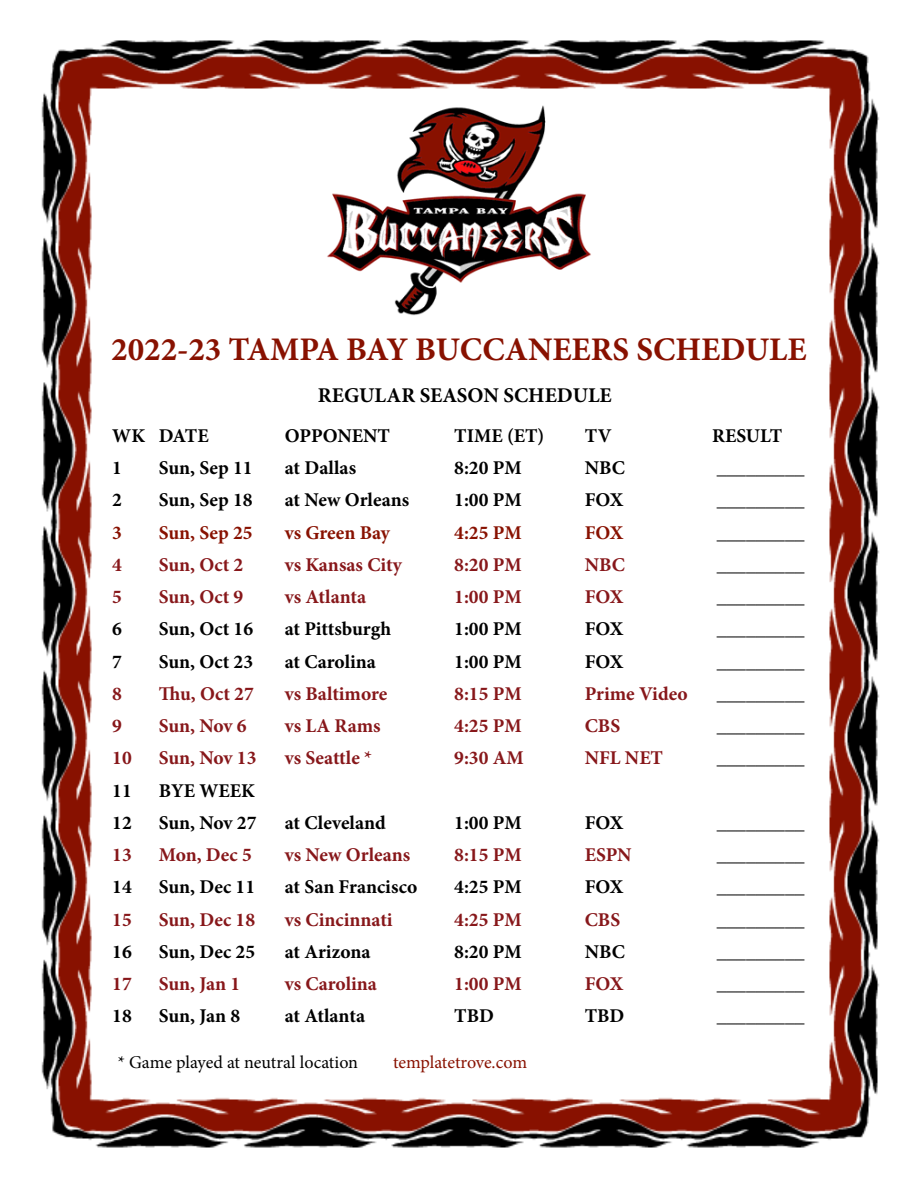
<style>
.page{position:relative;width:918px;height:1188px;background:#fff}
.page>*{position:absolute;margin:0;border:0;box-sizing:border-box;transform-origin:0 0}
.t1{font:700 33px "Minion Pro";color:#810}
.t2{font:700 21px "Minion Pro";color:#000}
.t3{font:700 19.5px "Minion Pro";color:#000}
.t4{font:700 19.5px "Minion Pro";color:#87171a}
.t5{font:700 19.5px "Minion Pro";color:#810}
.t6{font:18px "Minion Pro";color:#000}
.t7{font:18px "Minion Pro";letter-spacing:-.005em;color:#810}
</style>
<div class="page">
<img style="left:41px;top:40px;width:839px;height:1108px">
<img style="left:323px;top:95px;width:272px;height:251px">
<h1 class="t1" style="left:111px;top:326px;width:697px">2022-23 TAMPA BAY BUCCANEERS SCHEDULE</h1>
<p class="t2" style="left:318px;top:381px;width:295px">REGULAR SEASON SCHEDULE</p>
<p class="t3" style="left:112px;top:422px;width:98px">WK DATE</p>
<p class="t3" style="left:285px;top:422px;width:107px">OPPONENT</p>
<p class="t3" style="left:454px;top:422px;width:92px">TIME (ET)</p>
<p class="t3" style="left:585px;top:422px;width:28px">TV</p>
<p class="t3" style="left:712px;top:422px;width:71px">RESULT</p>
<p class="t3" style="left:112px;top:454px;width:11px">1</p>
<p class="t3" style="left:159px;top:454px;width:95px">Sun, Sep 11</p>
<p class="t3" style="left:285px;top:454px;width:73px">at Dallas</p>
<p class="t3" style="left:454px;top:454px;width:69px">8:20 PM</p>
<p class="t3" style="left:585px;top:454px;width:42px">NBC</p>
<p class="t3" style="left:717px;top:454px;width:89px">_________</p>
<p class="t3" style="left:112px;top:486px;width:11px">2</p>
<p class="t3" style="left:159px;top:486px;width:95px">Sun, Sep 18</p>
<p class="t3" style="left:285px;top:486px;width:126px">at New Orleans</p>
<p class="t3" style="left:454px;top:486px;width:69px">1:00 PM</p>
<p class="t3" style="left:585px;top:486px;width:40px">FOX</p>
<p class="t3" style="left:717px;top:486px;width:89px">_________</p>
<p class="t5" style="left:112px;top:519px;width:11px">3</p>
<p class="t5" style="left:159px;top:519px;width:95px">Sun, Sep 25</p>
<p class="t5" style="left:285px;top:519px;width:107px">vs Green Bay</p>
<p class="t5" style="left:454px;top:519px;width:69px">4:25 PM</p>
<p class="t5" style="left:585px;top:519px;width:40px">FOX</p>
<p class="t3" style="left:717px;top:519px;width:89px">_________</p>
<p class="t4" style="left:112px;top:551px;width:11px">4</p>
<p class="t4" style="left:159px;top:551px;width:86px">Sun, Oct 2</p>
<p class="t4" style="left:285px;top:551px;width:119px">vs Kansas City</p>
<p class="t4" style="left:454px;top:551px;width:69px">8:20 PM</p>
<p class="t4" style="left:585px;top:551px;width:42px">NBC</p>
<p class="t3" style="left:717px;top:551px;width:89px">_________</p>
<p class="t4" style="left:112px;top:583px;width:11px">5</p>
<p class="t4" style="left:159px;top:583px;width:86px">Sun, Oct 9</p>
<p class="t4" style="left:285px;top:583px;width:83px">vs Atlanta</p>
<p class="t4" style="left:454px;top:583px;width:69px">1:00 PM</p>
<p class="t4" style="left:585px;top:583px;width:40px">FOX</p>
<p class="t3" style="left:717px;top:583px;width:89px">_________</p>
<p class="t3" style="left:112px;top:615px;width:11px">6</p>
<p class="t3" style="left:159px;top:615px;width:96px">Sun, Oct 16</p>
<p class="t3" style="left:285px;top:615px;width:108px">at Pittsburgh</p>
<p class="t3" style="left:454px;top:615px;width:69px">1:00 PM</p>
<p class="t3" style="left:585px;top:615px;width:40px">FOX</p>
<p class="t3" style="left:717px;top:615px;width:89px">_________</p>
<p class="t3" style="left:112px;top:648px;width:11px">7</p>
<p class="t3" style="left:159px;top:648px;width:96px">Sun, Oct 23</p>
<p class="t3" style="left:285px;top:648px;width:93px">at Carolina</p>
<p class="t3" style="left:454px;top:648px;width:69px">1:00 PM</p>
<p class="t3" style="left:585px;top:648px;width:40px">FOX</p>
<p class="t3" style="left:717px;top:648px;width:89px">_________</p>
<p class="t4" style="left:112px;top:680px;width:11px">8</p>
<p class="t4" style="left:159px;top:680px;width:97px">Thu, Oct 27</p>
<p class="t4" style="left:285px;top:680px;width:104px">vs Baltimore</p>
<p class="t4" style="left:454px;top:680px;width:69px">8:15 PM</p>
<p class="t4" style="left:585px;top:680px;width:105px">Prime Video</p>
<p class="t3" style="left:717px;top:680px;width:89px">_________</p>
<p class="t4" style="left:112px;top:712px;width:11px">9</p>
<p class="t4" style="left:159px;top:712px;width:89px">Sun, Nov 6</p>
<p class="t4" style="left:285px;top:712px;width:97px">vs LA Rams</p>
<p class="t4" style="left:454px;top:712px;width:69px">4:25 PM</p>
<p class="t4" style="left:585px;top:712px;width:37px">CBS</p>
<p class="t3" style="left:717px;top:712px;width:89px">_________</p>
<p class="t4" style="left:112px;top:744px;width:21px">10</p>
<p class="t4" style="left:159px;top:744px;width:99px">Sun, Nov 13</p>
<p class="t4" style="left:285px;top:744px;width:89px">vs Seattle *</p>
<p class="t4" style="left:454px;top:744px;width:71px">9:30 AM</p>
<p class="t4" style="left:585px;top:744px;width:80px">NFL NET</p>
<p class="t3" style="left:717px;top:744px;width:89px">_________</p>
<p class="t3" style="left:112px;top:777px;width:21px">11</p>
<p class="t3" style="left:159px;top:777px;width:98px">BYE WEEK</p>
<p class="t3" style="left:112px;top:809px;width:21px">12</p>
<p class="t3" style="left:159px;top:809px;width:99px">Sun, Nov 27</p>
<p class="t3" style="left:285px;top:809px;width:103px">at Cleveland</p>
<p class="t3" style="left:454px;top:809px;width:69px">1:00 PM</p>
<p class="t3" style="left:585px;top:809px;width:40px">FOX</p>
<p class="t3" style="left:717px;top:809px;width:89px">_________</p>
<p class="t4" style="left:112px;top:841px;width:21px">13</p>
<p class="t4" style="left:159px;top:841px;width:95px">Mon, Dec 5</p>
<p class="t4" style="left:285px;top:841px;width:127px">vs New Orleans</p>
<p class="t4" style="left:454px;top:841px;width:69px">8:15 PM</p>
<p class="t4" style="left:585px;top:841px;width:48px">ESPN</p>
<p class="t3" style="left:717px;top:841px;width:89px">_________</p>
<p class="t3" style="left:112px;top:873px;width:21px">14</p>
<p class="t3" style="left:159px;top:873px;width:98px">Sun, Dec 11</p>
<p class="t3" style="left:285px;top:873px;width:134px">at San Francisco</p>
<p class="t3" style="left:454px;top:873px;width:69px">4:25 PM</p>
<p class="t3" style="left:585px;top:873px;width:40px">FOX</p>
<p class="t3" style="left:717px;top:873px;width:89px">_________</p>
<p class="t4" style="left:112px;top:906px;width:21px">15</p>
<p class="t4" style="left:159px;top:906px;width:98px">Sun, Dec 18</p>
<p class="t4" style="left:285px;top:906px;width:109px">vs Cincinnati</p>
<p class="t4" style="left:454px;top:906px;width:69px">4:25 PM</p>
<p class="t4" style="left:585px;top:906px;width:37px">CBS</p>
<p class="t3" style="left:717px;top:906px;width:89px">_________</p>
<p class="t3" style="left:112px;top:938px;width:21px">16</p>
<p class="t3" style="left:159px;top:938px;width:98px">Sun, Dec 25</p>
<p class="t3" style="left:285px;top:938px;width:87px">at Arizona</p>
<p class="t3" style="left:454px;top:938px;width:69px">8:20 PM</p>
<p class="t3" style="left:585px;top:938px;width:42px">NBC</p>
<p class="t3" style="left:717px;top:938px;width:89px">_________</p>
<p class="t4" style="left:112px;top:970px;width:21px">17</p>
<p class="t4" style="left:159px;top:970px;width:83px">Sun, Jan 1</p>
<p class="t4" style="left:285px;top:970px;width:94px">vs Carolina</p>
<p class="t4" style="left:454px;top:970px;width:69px">1:00 PM</p>
<p class="t4" style="left:585px;top:970px;width:40px">FOX</p>
<p class="t3" style="left:717px;top:970px;width:89px">_________</p>
<p class="t3" style="left:112px;top:1002px;width:21px">18</p>
<p class="t3" style="left:159px;top:1002px;width:83px">Sun, Jan 8</p>
<p class="t3" style="left:285px;top:1002px;width:82px">at Atlanta</p>
<p class="t3" style="left:454px;top:1002px;width:41px">TBD</p>
<p class="t3" style="left:585px;top:1002px;width:41px">TBD</p>
<p class="t3" style="left:717px;top:1002px;width:89px">_________</p>
<p class="t6" style="left:118px;top:1050px;width:242px">* Game played at neutral location</p>
<p class="t7" style="left:393px;top:1050px;width:136px">templatetrove.com</p>
</div>
